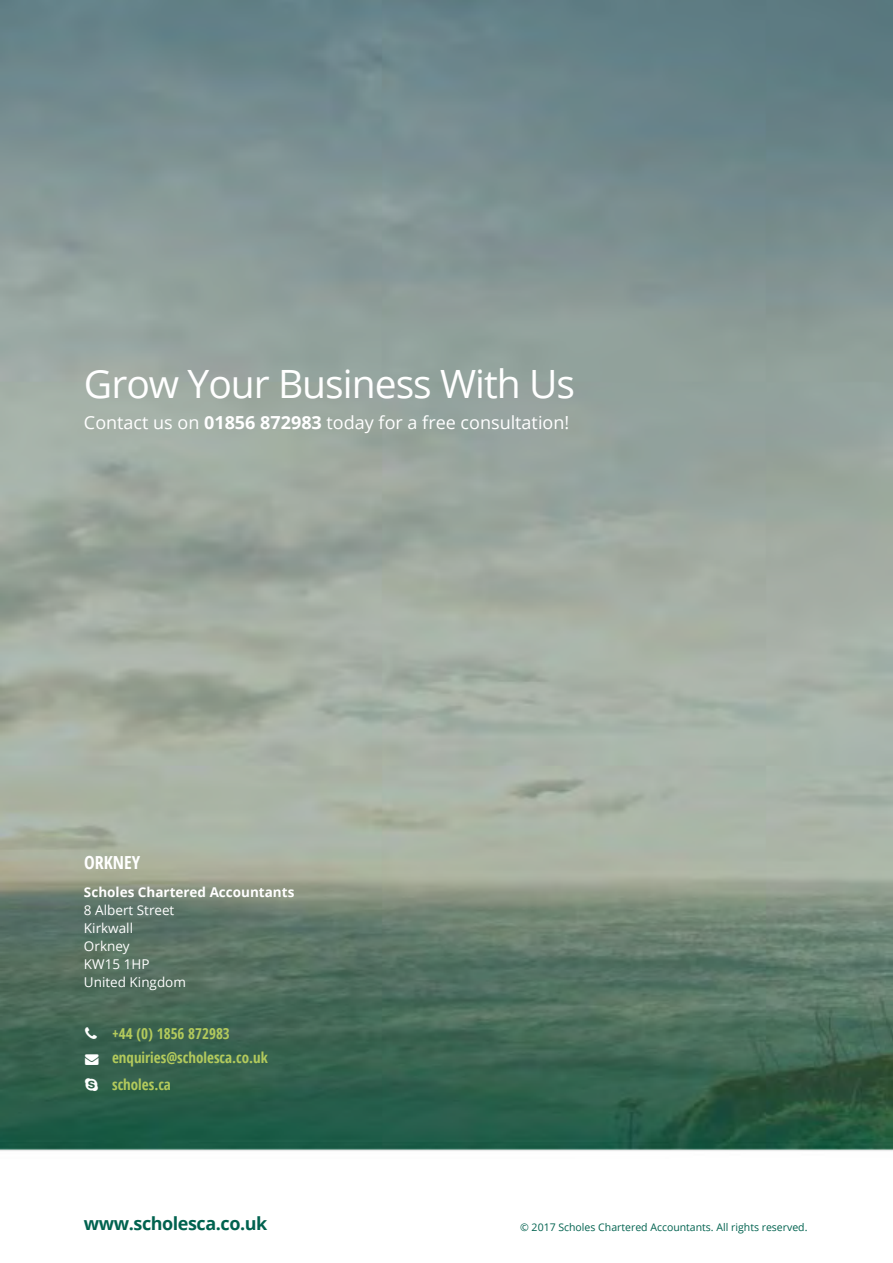
<style>
.page{position:relative;width:893px;height:1263px;background:#fff}
.page>*{position:absolute;margin:0;border:0;box-sizing:border-box;transform-origin:0 0}
.t1{font:39px "Open Sans";letter-spacing:-.025em;color:#fff}
.t2{font:18px "Open Sans";color:#fff}
.t3{font:700 18px "Open Sans";letter-spacing:-.025em;color:#00624f}
.t4{font:700 condensed 18px "Open Sans";color:#fff}
.t5{font:700 condensed 15px/26.8px "Open Sans";color:#b3ca5c}
.t6{font:13.5px/18px "Open Sans";color:#fff}
.t7{font:700 13.5px "Open Sans";color:#fff}
.t8{font:10.5px "Open Sans";color:#00624f}
.s1{font-weight:700}
.s2{color:#fff}
</style>
<div class="page">
<img style="left:0;top:0;width:893px;height:1151px">
<svg style="left:85px;top:1027px;width:12px;height:12px"></svg>
<svg style="left:85px;top:1078px;width:13px;height:13px"></svg>
<h1 class="t1" style="left:84px;top:357px;width:493px">Grow Your Business With Us</h1>
<p class="t2" style="left:84px;top:410px;width:487px">Contact us on <span class="s1">01856 872983</span> today for a free consultation!</p>
<p class="t4" style="left:84px;top:850px;width:58px">ORKNEY</p>
<p class="t7" style="left:84px;top:882px;width:212px">Scholes Chartered Accountants</p>
<p class="t6" style="left:84px;top:900px;width:104px">8 Albert Street<br>Kirkwall<br>Orkney<br>KW15 1HP<br>United Kingdom</p>
<p class="t5" style="left:112px;top:1020px;width:119px">+44 (0) 1856 872983</p>
<p class="t5" style="left:112px;top:1044px;width:157px;text-indent:-27px"><span class="s2">→</span> enquiries@scholesca.co.uk scholes.ca</p>
<p class="t3" style="left:84px;top:1211px;width:185px">www.scholesca.co.uk</p>
<p class="t8" style="left:520px;top:1220px;width:289px">© 2017 Scholes Chartered Accountants. All rights reserved.</p>
</div>
